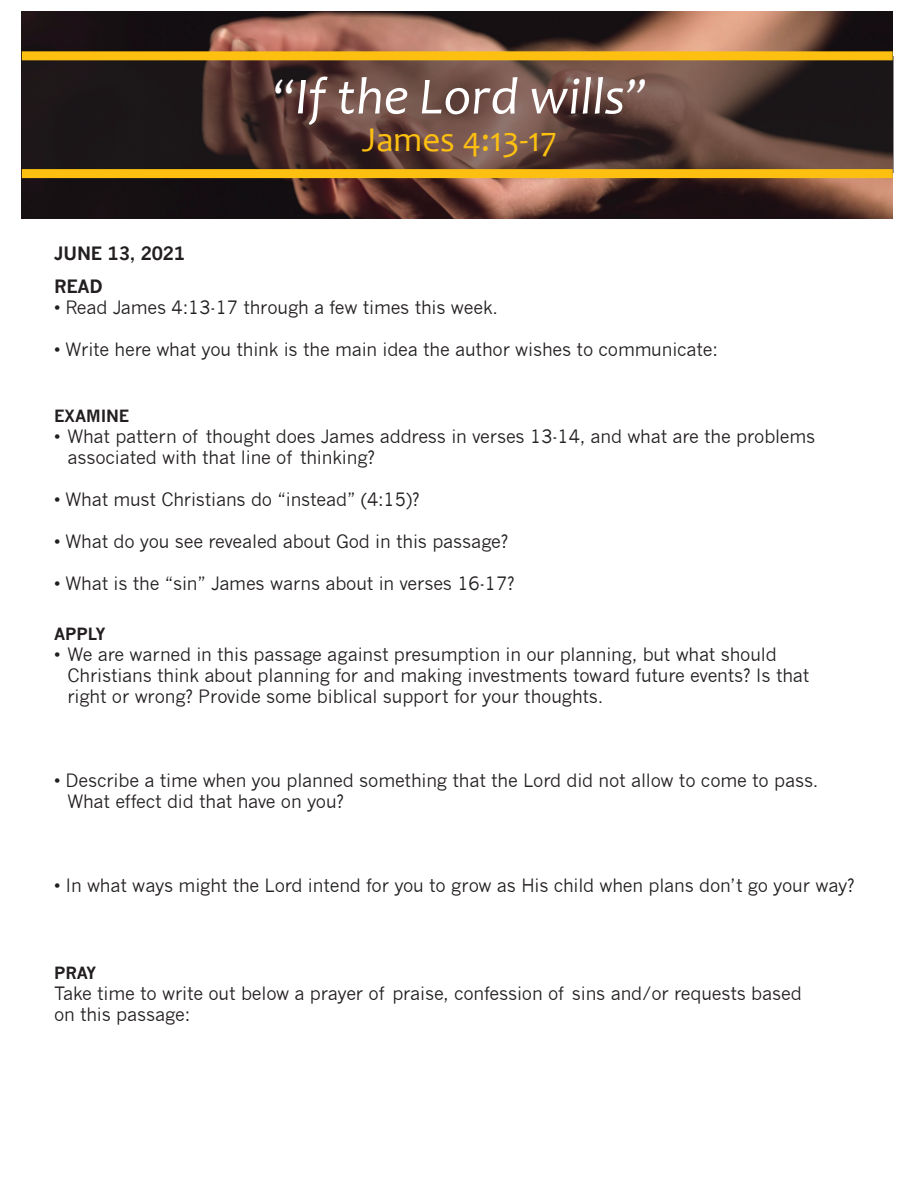
<style>
.page{position:relative;width:918px;height:1188px;background:#fff}
.page>*{position:absolute;margin:0;border:0;box-sizing:border-box;transform-origin:0 0}
.t1{font:italic 52.5px "Candara";color:#fff}
.t2{font:35.1px "Candara";color:#fdc011}
.t3{font:18px/21px "News Gothic";letter-spacing:-.01em;color:#231f20}
.t4{font:700 18px/33px "News Gothic";letter-spacing:-.01em;color:#231f20}
.t5{font:700 16.5px "News Gothic";letter-spacing:-.01em;color:#231f20}
.s1{font-style:normal;font-size:43.8px}
.s2{font-size:43.8px}
</style>
<div class="page">
<img style="left:22px;top:11px;width:871px;height:207px">
<svg style="left:22px;top:60px;width:871px;height:109px"></svg>
<div style="left:22px;top:51px;width:871px;height:9px;background:#fdc011"></div>
<div style="left:22px;top:169px;width:871px;height:9px;background:#fdc011"></div>
<h1 class="t1" style="left:273px;top:63px;width:375px"><span class="s1">“</span>If the Lord wills<span class="s2">”</span></h1>
<h2 class="t2" style="left:362px;top:117px;width:197px">James 4:13-17</h2>
<p class="t4" style="left:54px;top:237px;width:133px">JUNE 13, 2021<br>READ</p>
<p class="t3" style="left:54px;top:297px;width:446px">• Read James 4:13-17 through a few times this week.</p>
<p class="t3" style="left:54px;top:339px;width:666px">• Write here what you think is the main idea the author wishes to communicate:</p>
<p class="t5" style="left:54px;top:406px;width:77px">EXAMINE</p>
<p class="t3" style="left:68px;top:426px;width:749px;text-indent:-14px">• What pattern of thought does James address in verses 13-14, and what are the problems associated with that line of thinking?</p>
<p class="t3" style="left:54px;top:489px;width:367px">• What must Christians do “instead” (4:15)?</p>
<p class="t3" style="left:54px;top:531px;width:456px">• What do you see revealed about God in this passage?</p>
<p class="t3" style="left:54px;top:573px;width:462px">• What is the “sin” James warns about in verses 16-17?</p>
<p class="t5" style="left:54px;top:624px;width:53px">APPLY</p>
<p class="t3" style="left:68px;top:644px;width:743px;text-indent:-14px">• We are warned in this passage against presumption in our planning, but what should<br>Christians think about planning for and making investments toward future events? Is that right or wrong? Provide some biblical support for your thoughts.</p>
<p class="t3" style="left:68px;top:770px;width:752px;text-indent:-14px">• Describe a time when you planned something that the Lord did not allow to come to pass.<br>What effect did that have on you?</p>
<p class="t3" style="left:54px;top:875px;width:802px">• In what ways might the Lord intend for you to grow as His child when plans don’t go your way?</p>
<p class="t5" style="left:54px;top:963px;width:44px">PRAY</p>
<p class="t3" style="left:54px;top:983px;width:749px">Take time to write out below a prayer of praise, confession of sins and/or requests based on this passage:</p>
</div>
